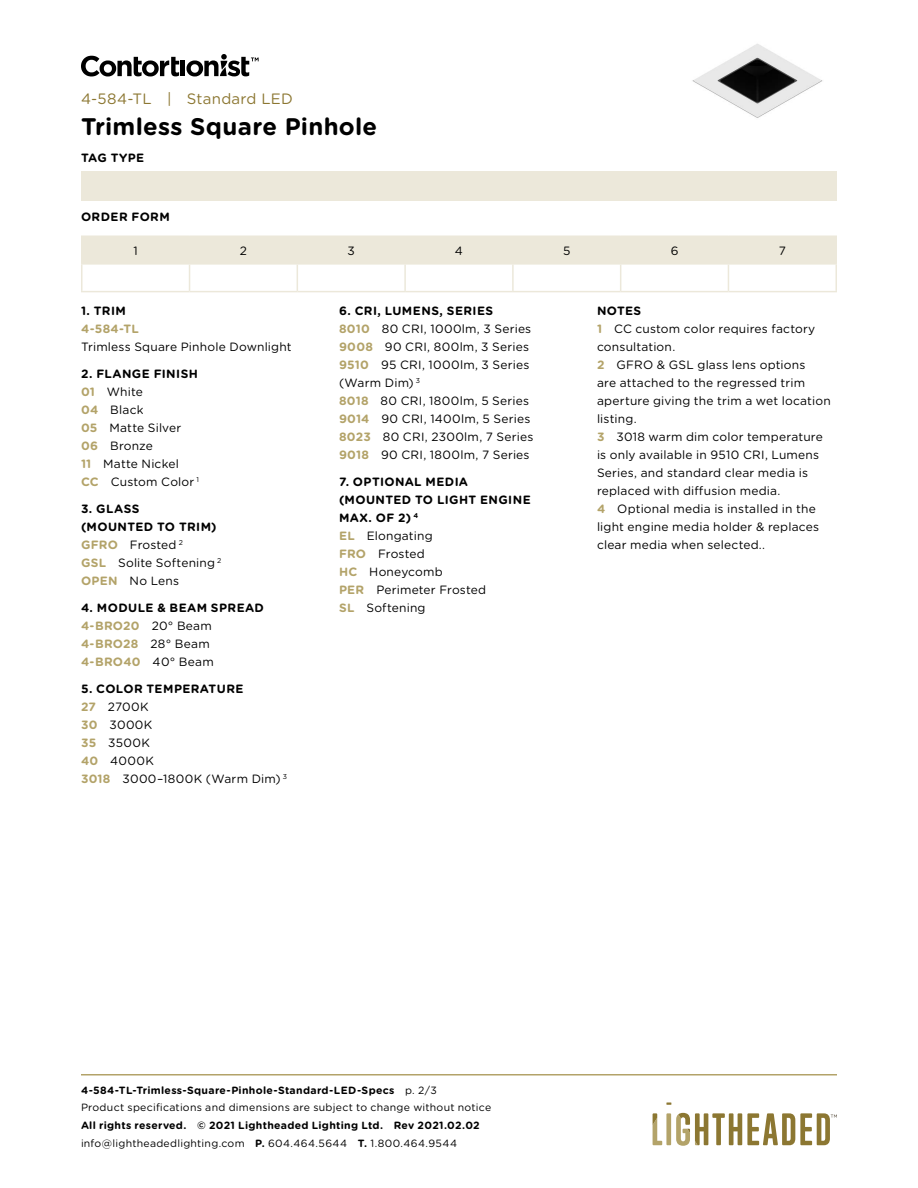
<style>
.page{position:relative;width:918px;height:1188px;background:#fff}
.page>*{position:absolute;margin:0;border:0;box-sizing:border-box;transform-origin:0 0}
.t1{font:700 24px "Gotham Rounded";letter-spacing:.01em;color:#000}
.t2{font:15px "Gotham Rounded";letter-spacing:.015em;color:#8c7732}
.t3{font:12px/18px "Gotham Rounded";letter-spacing:.015em;color:#000}
.t4{font:700 12px/18px "Gotham Rounded";letter-spacing:.03em;color:#b3a369}
.t5{font:700 12px "Gotham Rounded";letter-spacing:.035em;color:#000}
.t6{font:10.5px/18px "Gotham Rounded";letter-spacing:.025em;color:#000}
.t7{font:700 10.5px/18px "Gotham Rounded";letter-spacing:.025em;color:#000}
.s1{font-weight:700}
.s2{font-weight:700;color:#b3a369}
.s3{color:#000}
.s4{font-weight:400;color:#000}
.s5{font-weight:400}
</style>
<div class="page">
<hr style="left:81px;top:1074px;width:756px;height:2px;background:#b3a369">
<div style="left:666px;top:1113px;width:5px;height:32px;background:#b3a369"></div>
<svg style="left:653px;top:1113px;width:9px;height:32px"></svg>
<svg style="left:676px;top:1113px;width:161px;height:33px"></svg>
<svg style="left:666px;top:1102px;width:5px;height:3px"></svg>
<div style="left:81px;top:171px;width:756px;height:30px;background:#ece8da"></div>
<svg style="left:81px;top:56px;width:98px;height:20px"></svg>
<hr style="left:181px;top:61px;width:4px;height:15px;background:#000">
<svg style="left:186px;top:54px;width:73px;height:22px"></svg>
<svg style="left:81px;top:236px;width:756px;height:55px"></svg>
<hr style="left:81px;top:291px;width:109px;height:1px;background:#ece8da">
<hr style="left:190px;top:291px;width:107px;height:1px;background:#ece8da">
<hr style="left:297px;top:291px;width:108px;height:1px;background:#ece8da">
<hr style="left:405px;top:291px;width:108px;height:1px;background:#ece8da">
<hr style="left:513px;top:291px;width:108px;height:1px;background:#ece8da">
<hr style="left:621px;top:291px;width:107px;height:1px;background:#ece8da">
<hr style="left:728px;top:291px;width:109px;height:1px;background:#ece8da">
<img style="left:692px;top:44px;width:131px;height:74px">
<p class="t2" style="left:81px;top:88px;width:213px">4-584-TL | Standard LED</p>
<h1 class="t1" style="left:81px;top:109px;width:298px">Trimless Square Pinhole</h1>
<p class="t5" style="left:81px;top:149px;width:65px">TAG TYPE</p>
<p class="t5" style="left:81px;top:207px;width:90px">ORDER FORM</p>
<p class="t3" style="left:133px;top:241px;width:6px">1</p>
<p class="t3" style="left:240px;top:241px;width:9px">2</p>
<p class="t3" style="left:348px;top:241px;width:9px">3</p>
<p class="t3" style="left:455px;top:241px;width:10px">4</p>
<p class="t3" style="left:563px;top:241px;width:9px">5</p>
<p class="t3" style="left:671px;top:241px;width:9px">6</p>
<p class="t3" style="left:779px;top:241px;width:9px">7</p>
<p class="t5" style="left:81px;top:302px;width:46px">1. TRIM</p>
<p class="t4" style="left:81px;top:319px;width:60px">4-584-TL</p>
<p class="t3" style="left:81px;top:337px;width:212px">Trimless Square Pinhole Downlight</p>
<p class="t3" style="left:81px;top:364px;width:120px"><span class="s1">2. FLANGE FINISH<br></span><span class="s2">01</span> White<br><span class="s2">04</span> Black<br><span class="s2">05</span> Matte Silver<br><span class="s2">06</span> Bronze<br><span class="s2">11</span> Matte Nickel<br><span class="s2">CC</span> Custom Color <sup>1</sup></p>
<p class="t3" style="left:81px;top:499px;width:142px"><span class="s1">3. GLASS<br>(MOUNTED TO TRIM)<br></span><span class="s2">GFRO</span> Frosted <sup>2<br></sup><span class="s2">GSL</span> Solite Softening <sup>2<br></sup><span class="s2">OPEN</span> No Lens</p>
<p class="t4" style="left:81px;top:598px;width:185px"><span class="s3">4. MODULE &amp; BEAM SPREAD<br></span>4-BRO20 <span class="s4">20° Beam<br></span>4-BRO28 <span class="s4">28° Beam<br></span>4-BRO40 <span class="s4">40° Beam</span></p>
<p class="t3" style="left:81px;top:679px;width:208px"><span class="s1">5. COLOR TEMPERATURE<br></span><span class="s2">27</span> 2700K<br><span class="s2">30</span> 3000K<br><span class="s2">35</span> 3500K<br><span class="s2">40</span> 4000K<br><span class="s2">3018</span> 3000–1800K (Warm Dim) <sup>3</sup></p>
<p class="t3" style="left:339px;top:301px;width:196px"><span class="s1">6. CRI, LUMENS, SERIES<br></span><span class="s2">8010</span> 80 CRI, 1000lm, 3 Series<br><span class="s2">9008</span> 90 CRI, 800lm, 3 Series<br><span class="s2">9510</span> 95 CRI, 1000lm, 3 Series (Warm Dim) <sup>3<br></sup><span class="s2">8018</span> 80 CRI, 1800lm, 5 Series<br><span class="s2">9014</span> 90 CRI, 1400lm, 5 Series<br><span class="s2">8023</span> 80 CRI, 2300lm, 7 Series<br><span class="s2">9018</span> 90 CRI, 1800lm, 7 Series</p>
<p class="t3" style="left:339px;top:472px;width:193px"><span class="s1">7. OPTIONAL MEDIA (MOUNTED TO LIGHT ENGINE<br>MAX. OF 2)</span> <sup>4<br></sup><span class="s2">EL</span> Elongating<br><span class="s2">FRO</span> Frosted<br><span class="s2">HC</span> Honeycomb<br><span class="s2">PER</span> Perimeter Frosted<br><span class="s2">SL</span> Softening</p>
<p class="t3" style="left:597px;top:301px;width:235px"><span class="s1">NOTES<br></span><span class="s2">1</span> CC custom color requires factory consultation.<br><span class="s2">2</span> GFRO &amp; GSL glass lens options<br>are attached to the regressed trim aperture giving the trim a wet location listing.<br><span class="s2">3</span> 3018 warm dim color temperature is only available in 9510 CRI, Lumens<br>Series, and standard clear media is replaced with diffusion media.<br><span class="s2">4</span> Optional media is installed in the light engine media holder &amp; replaces clear media when selected..</p>
<p class="t6" style="left:81px;top:1080px;width:412px"><span class="s1">4-584-TL-Trimless-Square-Pinhole-Standard-LED-Specs</span> p. 2/3<br>Product specifications and dimensions are subject to change without notice</p>
<p class="t7" style="left:81px;top:1116px;width:400px">All rights reserved. © 2021 Lightheaded Lighting Ltd. Rev 2021.02.02 <span class="s5">info@lightheadedlighting.com</span> P. <span class="s5">604.464.5644</span> T. <span class="s5">1.800.464.9544</span></p>
</div>
